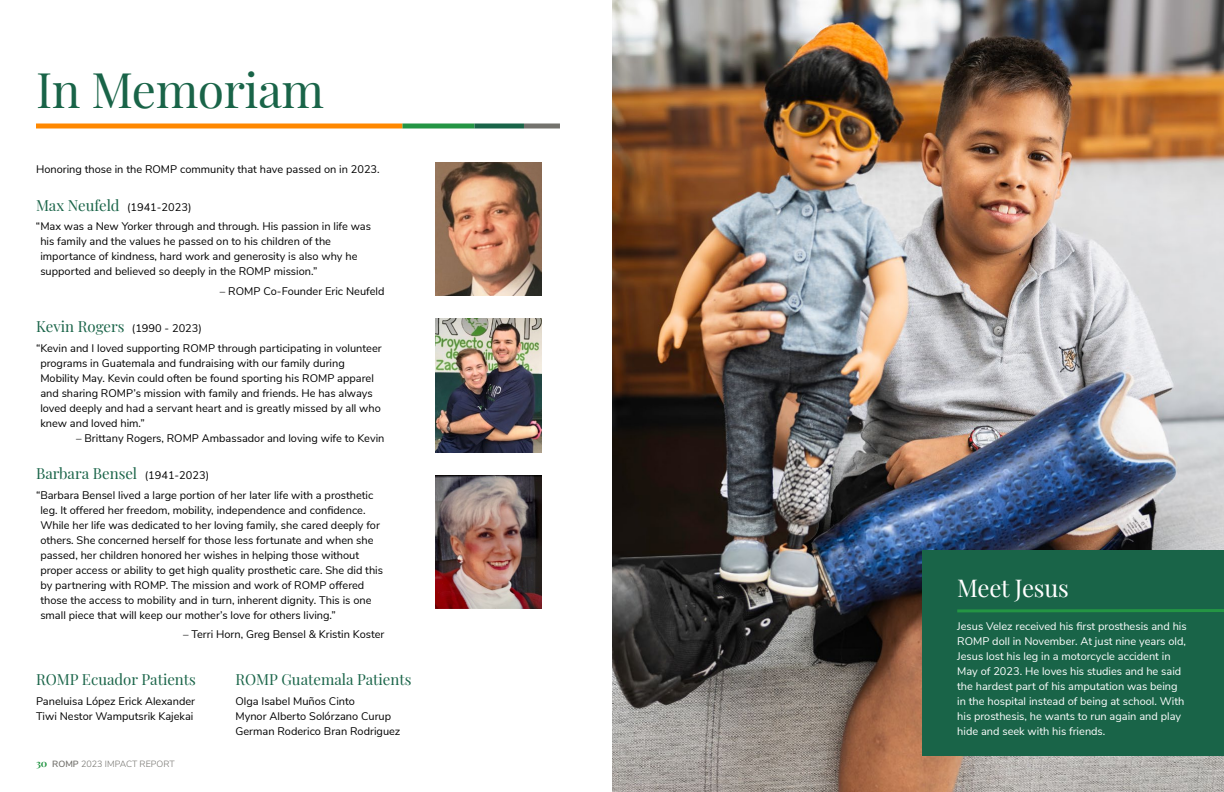
<style>
.page{position:relative;width:1224px;height:792px;background:#fff}
.page>*{position:absolute;margin:0;border:0;box-sizing:border-box;transform-origin:0 0}
.t1{font:48px "Playfair Display";letter-spacing:-.01em;color:#196448}
.t2{font:24px "Playfair Display";letter-spacing:-.01em;color:#fff}
.t3{font:15px "Playfair Display";color:#196448}
.t4{font:11px/15px "Nunito Sans";color:#000}
.t5{font:11px/15px "Nunito Sans";color:#fff}
.t6{font:300 9px "Nunito Sans";color:#73726d}
.s1{font-family:"Playfair Display";font-size:15px;color:#196448}
.s2{font-family:"Nunito Sans";font-size:11px;color:#000}
.s3{font-family:"Playfair Display";font-weight:700;font-size:10px;color:#249544}
.s4{font-weight:600}
</style>
<div class="page">
<hr style="left:36px;top:124px;width:366px;height:4px;background:#f80">
<hr style="left:402px;top:124px;width:72px;height:4px;background:#249544">
<hr style="left:474px;top:124px;width:50px;height:4px;background:#196448">
<hr style="left:524px;top:124px;width:36px;height:4px;background:#73726d">
<img style="left:435px;top:162px;width:107px;height:134px">
<img style="left:435px;top:319px;width:107px;height:133px">
<img style="left:435px;top:475px;width:107px;height:134px">
<img style="left:612px;top:0;width:612px;height:792px">
<div style="left:922px;top:551px;width:302px;height:205px;background:#196448"></div>
<svg style="left:957px;top:609px;width:267px;height:4px"></svg>
<h1 class="t1" style="left:36px;top:53px;width:290px">In Memoriam</h1>
<p class="t4" style="left:36px;top:161px;width:345px">Honoring those in the ROMP community that have passed on in 2023.</p>
<p class="t4" style="left:36px;top:196px;width:337px;line-height:19.5px"><span class="s1">Max Neufeld</span> (1941-2023)<br>“Max was a New Yorker through and through. His passion in life was</p>
<p class="t4" style="left:40px;top:233px;width:319px">his family and the values he passed on to his children of the importance of kindness, hard work and generosity is also why he supported and believed so deeply in the ROMP mission.”</p>
<p class="t4" style="left:220px;top:283px;width:166px">– ROMP Co-Founder Eric Neufeld</p>
<h3 class="t3" style="left:36px;top:315px;width:167px">Kevin Rogers <span class="s2">(1990 - 2023)</span></h3>
<p class="t4" style="left:40px;top:340px;width:343px;text-indent:-4px">“Kevin and I loved supporting ROMP through participating in volunteer programs in Guatemala and fundraising with our family during Mobility May. Kevin could often be found sporting his ROMP apparel and sharing ROMP’s mission with family and friends. He has always loved deeply and had a servant heart and is greatly missed by all who knew and loved him.”</p>
<p class="t4" style="left:76px;top:430px;width:310px">– Brittany Rogers, ROMP Ambassador and loving wife to Kevin</p>
<h3 class="t3" style="left:36px;top:462px;width:175px">Barbara Bensel <span class="s2">(1941-2023)</span></h3>
<p class="t4" style="left:40px;top:487px;width:344px;text-indent:-4px">“Barbara Bensel lived a large portion of her later life with a prosthetic leg. It offered her freedom, mobility, independence and confidence.<br>While her life was dedicated to her loving family, she cared deeply for others. She concerned herself for those less fortunate and when she passed, her children honored her wishes in helping those without proper access or ability to get high quality prosthetic care. She did this by partnering with ROMP. The mission and work of ROMP offered those the access to mobility and in turn, inherent dignity. This is one small piece that will keep our mother’s love for others living.”</p>
<p class="t4" style="left:183px;top:626px;width:203px">– Terri Horn, Greg Bensel &amp; Kristin Koster</p>
<h3 class="t3" style="left:36px;top:668px;width:161px">ROMP Ecuador Patients</h3>
<p class="t4" style="left:36px;top:693px;width:161px">Paneluisa López Erick Alexander<br>Tiwi Nestor Wamputsrik Kajekai</p>
<h3 class="t3" style="left:236px;top:668px;width:178px">ROMP Guatemala Patients</h3>
<p class="t4" style="left:236px;top:693px;width:166px">Olga Isabel Muños Cinto<br>Mynor Alberto Solórzano Curup<br>German Roderico Bran Rodriguez</p>
<p class="t6" style="left:36px;top:757px;width:140px"><span class="s3">30</span> <span class="s4">ROMP</span> 2023 IMPACT REPORT</p>
<h2 class="t2" style="left:957px;top:570px;width:113px">Meet Jesus</h2>
<p class="t5" style="left:957px;top:618px;width:231px">Jesus Velez received his first prosthesis and his ROMP doll in November. At just nine years old, Jesus lost his leg in a motorcycle accident in May of 2023. He loves his studies and he said the hardest part of his amputation was being in the hospital instead of being at school. With his prosthesis, he wants to run again and play hide and seek with his friends.</p>
</div>
